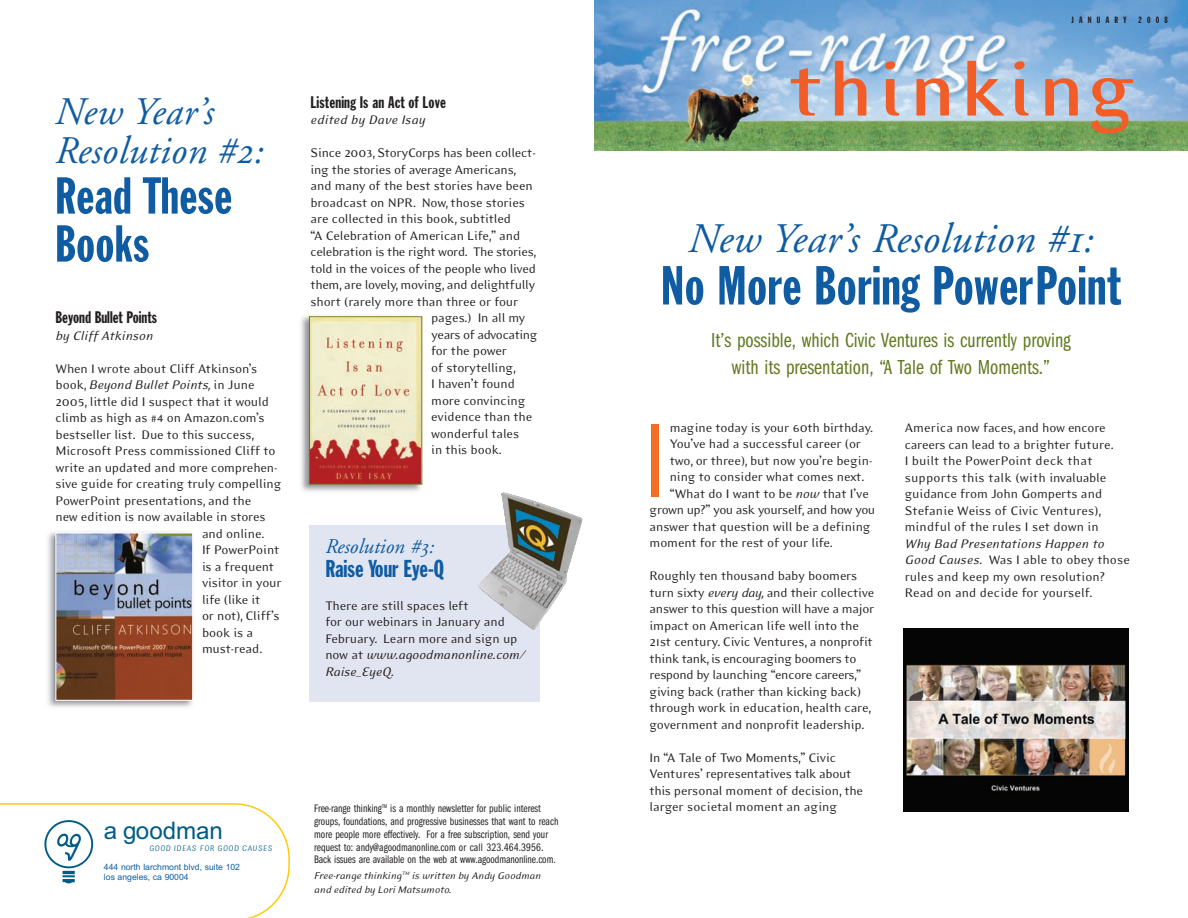
<style>
.page{position:relative;width:1188px;height:918px;background:#fff}
.page>*{position:absolute;margin:0;border:0;box-sizing:border-box;transform-origin:0 0}
.t1{font:108px "Franklin Got Cmp ITC";color:#f36e21;scale:.9 1}
.t2{font:700 87px "Eidetic Modern";letter-spacing:.05em;color:#f25d27}
.t3{font:54px "Franklin Gothic Extra Cond";letter-spacing:.01em;color:#0f5ca3}
.t4{font:51px/48px "Franklin Gothic Extra Cond";letter-spacing:.01em;color:#0f5ca3}
.t5{font:42px "Adobe Garamond Italic Os F";letter-spacing:.01em;color:#0f5ca3}
.t6{font:39px/39px "Adobe Garamond Italic Os F";letter-spacing:.01em;color:#0f5ca3}
.t7{font:24.15px "Arial";color:#005c85}
.t8{font:24px "Franklin Gothic Extra Cond";color:#0f5ca3}
.t9{font:21px/27px "Franklin Got Cmp ITC";color:#61791f;text-align:center}
.t10{font:21px "Adobe Garamond Italic Os F";color:#0f5ca3}
.t11{font:16.5px "Franklin Gothic Extra Cond";letter-spacing:.01em;color:#231f20}
.t12{font:14.25px/16.5px "Eidetic Modern";letter-spacing:-.01em;color:#231f20}
.t13{font:14.25px "Eidetic Modern";letter-spacing:-.03em;color:#231f20}
.t14{font:italic 14.25px "Eidetic Modern";color:#231f20}
.t15{font:11.25px/12.8px "Franklin Got Cmp ITC";color:#231f20}
.t16{font:italic 11.25px/13.5px "Eidetic Modern";letter-spacing:-.015em;color:#231f20}
.t17{font:9px "Franklin Gothic Extra Cond";letter-spacing:.58em;color:#231f20}
.t18{font:8.7px/10.5px "Arial";color:#0f5ca3}
.t19{font:300 condensed 7.8px "Arial";color:#005c85;scale:1.1 1}
.s1{font-style:normal}
.s2{font-style:italic}
</style>
<div class="page">
<img style="left:594px;top:0;width:594px;height:150px">
<svg style="left:0;top:803px;width:290px;height:115px"></svg>
<img style="left:40px;top:817px;width:58px;height:70px">
<img style="left:903px;top:629px;width:225px;height:183px">
<div style="left:309px;top:526px;width:231px;height:176px;background:#e1e5f1"></div>
<img style="left:48px;top:531px;width:145px;height:176px">
<img style="left:58px;top:535px;width:133px;height:164px">
<div style="left:56px;top:533px;width:137px;height:168px;border:1px solid #fff"></div>
<img style="left:477px;top:492px;width:106px;height:138px">
<img style="left:301px;top:315px;width:122px;height:177px">
<img style="left:311px;top:318px;width:109px;height:164px">
<div style="left:309px;top:316px;width:113px;height:168px;border:1px solid #786e0d"></div>
<h3 class="t6" style="left:55px;top:95px;width:210px">New Year’s<br>Resolution #2:</h3>
<h3 class="t4" style="left:55px;top:175px;width:179px">Read These<br>Books</h3>
<p class="t11" style="left:56px;top:311px;width:103px">Beyond Bullet Points</p>
<p class="t14" style="left:56px;top:331px;width:99px">by Cliff Atkinson</p>
<p class="t12" style="left:55px;top:361px;width:203px">When I wrote about Cliff Atkinson’s</p>
<p class="t14" style="left:55px;top:380px;width:201px"><span class="s1">book,</span> Beyond Bullet Points, <span class="s1">in June</span></p>
<p class="t12" style="left:55px;top:394px;width:215px">2005, little did I suspect that it would</p>
<p class="t12" style="left:55px;top:411px;width:211px">climb as high as #4 on Amazon.com’s</p>
<p class="t12" style="left:55px;top:427px;width:200px">bestseller list. Due to this success,</p>
<p class="t12" style="left:55px;top:444px;width:222px">Microsoft Press commissioned Cliff to</p>
<p class="t12" style="left:55px;top:460px;width:224px">write an updated and more comprehen-</p>
<p class="t12" style="left:55px;top:477px;width:227px">sive guide for creating truly compelling</p>
<p class="t12" style="left:55px;top:493px;width:197px">PowerPoint presentations, and the</p>
<p class="t12" style="left:55px;top:510px;width:212px">new edition is now available in stores</p>
<p class="t12" style="left:202px;top:526px;width:64px">and online.</p>
<p class="t12" style="left:202px;top:543px;width:79px">If PowerPoint</p>
<p class="t12" style="left:202px;top:559px;width:74px">is a frequent</p>
<p class="t12" style="left:202px;top:576px;width:81px">visitor in your</p>
<p class="t12" style="left:202px;top:592px;width:60px">life (like it</p>
<p class="t12" style="left:202px;top:609px;width:79px">or not), Cliff’s</p>
<p class="t12" style="left:202px;top:625px;width:52px">book is a</p>
<p class="t12" style="left:202px;top:642px;width:62px">must-read.</p>
<p class="t11" style="left:311px;top:96px;width:137px">Listening Is an Act of Love</p>
<p class="t14" style="left:311px;top:115px;width:116px">edited by Dave Isay</p>
<p class="t12" style="left:311px;top:146px;width:227px">Since 2003, StoryCorps has been collect-</p>
<p class="t12" style="left:311px;top:162px;width:207px">ing the stories of average Americans,</p>
<p class="t12" style="left:311px;top:179px;width:224px">and many of the best stories have been</p>
<p class="t12" style="left:311px;top:195px;width:216px">broadcast on NPR. Now, those stories</p>
<p class="t12" style="left:311px;top:212px;width:202px">are collected in this book, subtitled</p>
<p class="t12" style="left:311px;top:228px;width:211px">“A Celebration of American Life,” and</p>
<p class="t13" style="left:311px;top:247px;width:227px">celebration is the right word. The stories,</p>
<p class="t12" style="left:311px;top:261px;width:227px">told in the voices of the people who lived</p>
<p class="t12" style="left:311px;top:278px;width:226px">them, are lovely, moving, and delightfully</p>
<p class="t12" style="left:311px;top:294px;width:209px">short (rarely more than three or four</p>
<p class="t12" style="left:431px;top:311px;width:96px">pages.) In all my</p>
<p class="t13" style="left:431px;top:330px;width:108px">years of advocating</p>
<p class="t12" style="left:431px;top:344px;width:77px">for the power</p>
<p class="t12" style="left:431px;top:360px;width:86px">of storytelling,</p>
<p class="t12" style="left:431px;top:377px;width:85px">I haven’t found</p>
<p class="t12" style="left:431px;top:393px;width:96px">more convincing</p>
<p class="t12" style="left:431px;top:410px;width:103px">evidence than the</p>
<p class="t12" style="left:431px;top:426px;width:90px">wonderful tales</p>
<p class="t12" style="left:431px;top:443px;width:72px">in this book.</p>
<h3 class="t10" style="left:325px;top:538px;width:110px">Resolution #3:</h3>
<h3 class="t8" style="left:325px;top:560px;width:120px">Raise Your Eye-Q</h3>
<p class="t12" style="left:325px;top:598px;width:201px">There are still spaces left<br>for our webinars in January and<br>February. Learn more and sign up now at <span class="s2">www.agoodmanonline.com/<br>Raise_EyeQ.</span></p>
<h3 class="t7" style="left:104px;top:816px;width:120px">a goodman</h3>
<p class="t18" style="left:104px;top:861px;width:138px">444 north larchmont blvd, suite 102 los angeles, ca 90004</p>
<p class="t19" style="left:149px;top:843px;width:114px">GOOD IDEAS FOR GOOD CAUSES</p>
<p class="t15" style="left:314px;top:802px;width:246px">Free-range thinking<sup>TM</sup> is a monthly newsletter for public interest groups, foundations, and progressive businesses that want to reach more people more effectively. For a free subscription, send your request to: andy@agoodmanonline.com or call 323.464.3956.<br>Back issues are available on the web at www.agoodmanonline.com.</p>
<p class="t16" style="left:314px;top:870px;width:228px">Free-range thinking<sup>TM</sup> is written by Andy Goodman and edited by Lori Matsumoto.</p>
<p class="t17" style="left:1072px;top:16px;width:56px">JANUARY</p>
<p class="t17" style="left:1139px;top:16px;width:31px">2008</p>
<h2 class="t2" style="left:789px;top:35px;width:349px">thinking</h2>
<h3 class="t5" style="left:688px;top:222px;width:407px">New Year’s Resolution #1:</h3>
<h3 class="t3" style="left:661px;top:266px;width:461px">No More Boring PowerPoint</h3>
<h3 class="t9" style="left:711px;top:326px;width:361px">It’s possible, which Civic Ventures is currently proving with its presentation, “A Tale of Two Moments.”</h3>
<p class="t12" style="left:670px;top:420px;width:205px">magine today is your 60th birthday.</p>
<p class="t12" style="left:670px;top:437px;width:193px">You’ve had a successful career (or</p>
<p class="t12" style="left:670px;top:453px;width:204px">two, or three), but now you’re begin-</p>
<p class="t12" style="left:670px;top:470px;width:196px">ning to consider what comes next.</p>
<p class="t12" style="left:670px;top:486px;width:201px">“What do I want to be <span class="s2">now</span> that I’ve</p>
<p class="t13" style="left:650px;top:505px;width:227px">grown up?” you ask yourself, and how you</p>
<p class="t12" style="left:649px;top:519px;width:223px">answer that question will be a defining</p>
<p class="t12" style="left:649px;top:536px;width:185px">moment for the rest of your life.</p>
<p class="t12" style="left:649px;top:569px;width:226px">Roughly ten thousand baby boomers turn sixty <span class="s2">every day,</span> and their collective answer to this question will have a major impact on American life well into the 21st century. Civic Ventures, a nonprofit think tank,is encouraging boomers to respond by launching “encore careers,” giving back (rather than kicking back) through work in education, health care, government and nonprofit leadership.</p>
<p class="t12" style="left:649px;top:750px;width:215px">In “A Tale of Two Moments,” Civic Ventures’ representatives talk about this personal moment of decision, the larger societal moment an aging</p>
<h1 class="t1" style="left:645px;top:396px;width:24px">I</h1>
<p class="t12" style="left:905px;top:421px;width:211px">America now faces, and how encore careers can lead to a brighter future.<br>I built the PowerPoint deck that supports this talk (with invaluable guidance from John Gomperts and Stefanie Weiss of Civic Ventures), mindful of the rules I set down in</p>
<p class="t12" style="left:905px;top:536px;width:227px"><span class="s2">Why Bad Presentations Happen to Good Causes.</span> Was I able to obey those rules and keep my own resolution?<br>Read on and decide for yourself.</p>
</div>
